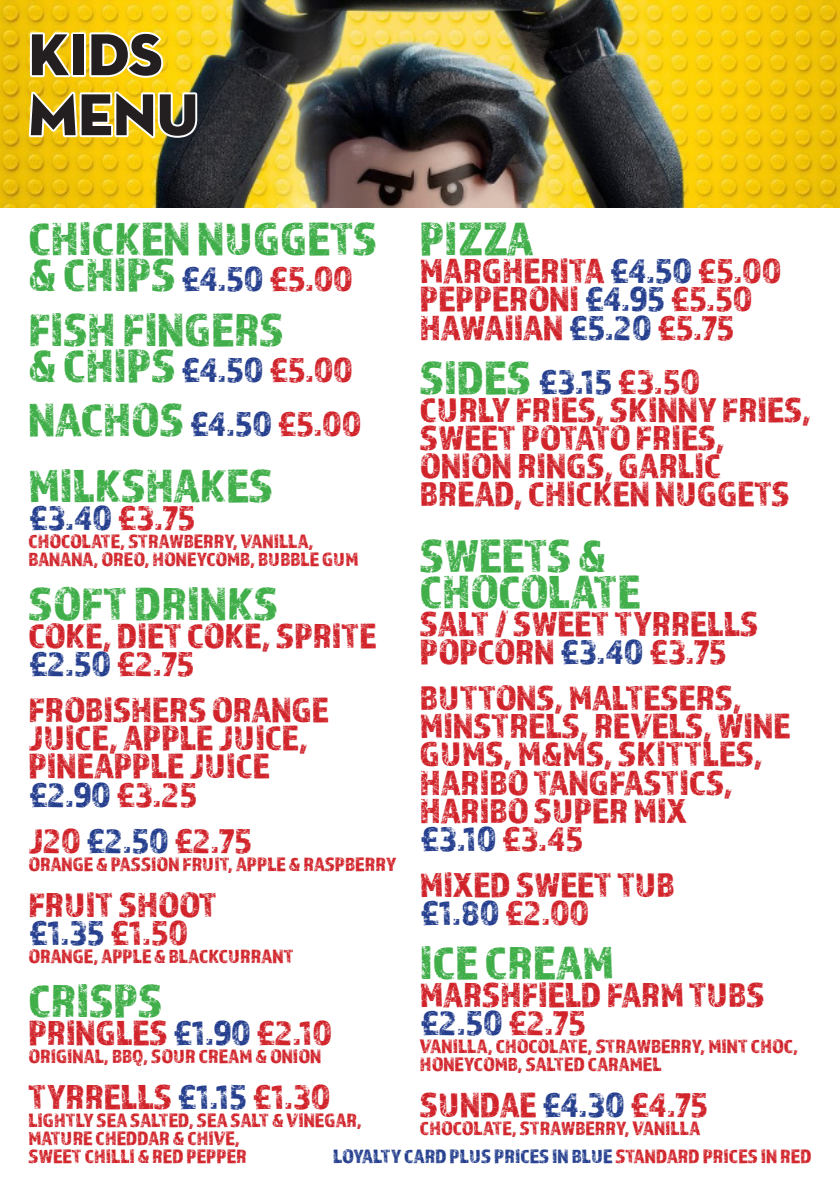
<style>
.page{position:relative;width:840px;height:1191px;background:#fff}
.page>*{position:absolute;margin:0;border:0;box-sizing:border-box;transform-origin:0 0}
.t1{font:60px "Neutra Disp Titling";color:#231f20}
.t2{font:48px/36px "Almaq Rough";color:#40ae49}
.t3{font:36px/28px "Almaq Rough";color:#d1232a}
.t4{font:36px "Almaq Rough";color:#253f8e}
.t5{font:20px/18px "Almaq Rough";color:#d1232a}
.t6{font:20px "Almaq Rough";color:#253f8e}
.s1{font-size:36px;color:#253f8e}
.s2{font-size:36px;color:#d1232a}
.s3{color:#253f8e}
.s4{color:#d1232a}
</style>
<div class="page">
<img style="left:0;top:0;width:839px;height:207px">
<svg style="left:27px;top:0;width:173px;height:141px"></svg>
<p class="t1" style="left:28px;top:17px;width:136px">KIDS</p>
<p class="t1" style="left:28px;top:77px;width:171px">MENU</p>
<p class="t2" style="left:28px;top:220px;width:350px">CHICKEN NUGGETS</p>
<p class="t2" style="left:28px;top:256px;width:326px">&amp; CHIPS <span class="s1">£4.50</span> <span class="s2">£5.00</span></p>
<p class="t2" style="left:28px;top:310px;width:257px">FISH FINGERS</p>
<p class="t2" style="left:28px;top:346px;width:326px">&amp; CHIPS <span class="s1">£4.50</span> <span class="s2">£5.00</span></p>
<p class="t2" style="left:28px;top:400px;width:334px">NACHOS <span class="s1">£4.50</span> <span class="s2">£5.00</span></p>
<p class="t2" style="left:420px;top:220px;width:115px">PIZZA</p>
<p class="t3" style="left:420px;top:256px;width:362px">MARGHERITA <span class="s3">£4.50</span> £5.00</p>
<p class="t3" style="left:420px;top:284px;width:333px">PEPPERONI <span class="s3">£4.95</span> £5.50</p>
<p class="t3" style="left:420px;top:312px;width:315px">HAWAIIAN <span class="s3">£5.20</span> £5.75</p>
<p class="t2" style="left:420px;top:358px;width:281px">SIDES <span class="s1">£3.15</span> <span class="s2">£3.50</span></p>
<p class="t3" style="left:420px;top:394px;width:392px">CURLY FRIES, SKINNY FRIES,</p>
<p class="t3" style="left:420px;top:422px;width:371px">SWEET POTATO FRIES,<br>ONION RINGS, GARLIC<br>BREAD, CHICKEN NUGGETS</p>
<p class="t2" style="left:28px;top:467px;width:246px">MILKSHAKES</p>
<p class="t4" style="left:28px;top:496px;width:168px">£3.40 <span class="s4">£3.75</span></p>
<p class="t5" style="left:28px;top:532px;width:287px">CHOCOLATE, STRAWBERRY, VANILLA,</p>
<p class="t5" style="left:28px;top:550px;width:331px">BANANA, OREO, HONEYCOMB, BUBBLE GUM</p>
<p class="t2" style="left:28px;top:585px;width:251px">SOFT DRINKS</p>
<p class="t3" style="left:28px;top:621px;width:349px">COKE, DIET COKE, SPRITE</p>
<p class="t4" style="left:28px;top:642px;width:167px">£2.50 <span class="s4">£2.75</span></p>
<p class="t3" style="left:28px;top:695px;width:302px">FROBISHERS ORANGE<br>JUICE, APPLE JUICE,</p>
<p class="t3" style="left:28px;top:751px;width:243px">PINEAPPLE JUICE</p>
<p class="t4" style="left:28px;top:772px;width:170px">£2.90 <span class="s4">£3.25</span></p>
<p class="t3" style="left:28px;top:825px;width:225px">J20 <span class="s3">£2.50</span> £2.75</p>
<p class="t5" style="left:28px;top:854px;width:369px">ORANGE &amp; PASSION FRUIT, APPLE &amp; RASPBERRY</p>
<p class="t3" style="left:28px;top:889px;width:190px">FRUIT SHOOT</p>
<p class="t4" style="left:28px;top:910px;width:161px">£1.35 <span class="s4">£1.50</span></p>
<p class="t5" style="left:28px;top:946px;width:267px">ORANGE, APPLE &amp; BLACKCURRANT</p>
<p class="t2" style="left:28px;top:981px;width:135px">CRISPS</p>
<p class="t3" style="left:28px;top:1017px;width:305px">PRINGLES <span class="s3">£1.90</span> £2.10</p>
<p class="t5" style="left:28px;top:1046px;width:294px">ORIGINAL, BBQ, SOUR CREAM &amp; ONION</p>
<p class="t3" style="left:28px;top:1081px;width:303px">TYRRELLS <span class="s3">£1.15</span> £1.30</p>
<p class="t5" style="left:28px;top:1110px;width:335px">LIGHTLY SEA SALTED, SEA SALT &amp; VINEGAR,<br>MATURE CHEDDAR &amp; CHIVE,</p>
<p class="t5" style="left:28px;top:1146px;width:220px">SWEET CHILLI &amp; RED PEPPER</p>
<p class="t6" style="left:333px;top:1143px;width:479px">LOYALTY CARD PLUS PRICES IN BLUE <span class="s4">STANDARD PRICES IN RED</span></p>
<p class="t2" style="left:420px;top:537px;width:222px">SWEETS &amp;<br>CHOCOLATE</p>
<p class="t3" style="left:420px;top:609px;width:339px">SALT / SWEET TYRRELLS<br>POPCORN <span class="s3">£3.40</span> £3.75</p>
<p class="t3" style="left:420px;top:683px;width:371px">BUTTONS, MALTESERS,<br>MINSTRELS, REVELS, WINE<br>GUMS, M&amp;MS, SKITTLES,<br>HARIBO TANGFASTICS,<br>HARIBO SUPER MIX</p>
<p class="t4" style="left:420px;top:816px;width:164px">£3.10 <span class="s4">£3.45</span></p>
<p class="t3" style="left:420px;top:869px;width:256px">MIXED SWEET TUB</p>
<p class="t4" style="left:420px;top:890px;width:170px">£1.80 <span class="s4">£2.00</span></p>
<p class="t2" style="left:420px;top:943px;width:195px">ICE CREAM</p>
<p class="t3" style="left:420px;top:979px;width:346px">MARSHFIELD FARM TUBS <span class="s3">£2.50</span> £2.75</p>
<p class="t5" style="left:420px;top:1036px;width:379px">VANILLA, CHOCOLATE, STRAWBERRY, MINT CHOC,<br>HONEYCOMB, SALTED CARAMEL</p>
<p class="t3" style="left:420px;top:1089px;width:289px">SUNDAE <span class="s3">£4.30</span> £4.75</p>
<p class="t5" style="left:420px;top:1118px;width:281px">CHOCOLATE, STRAWBERRY, VANILLA</p>
</div>
